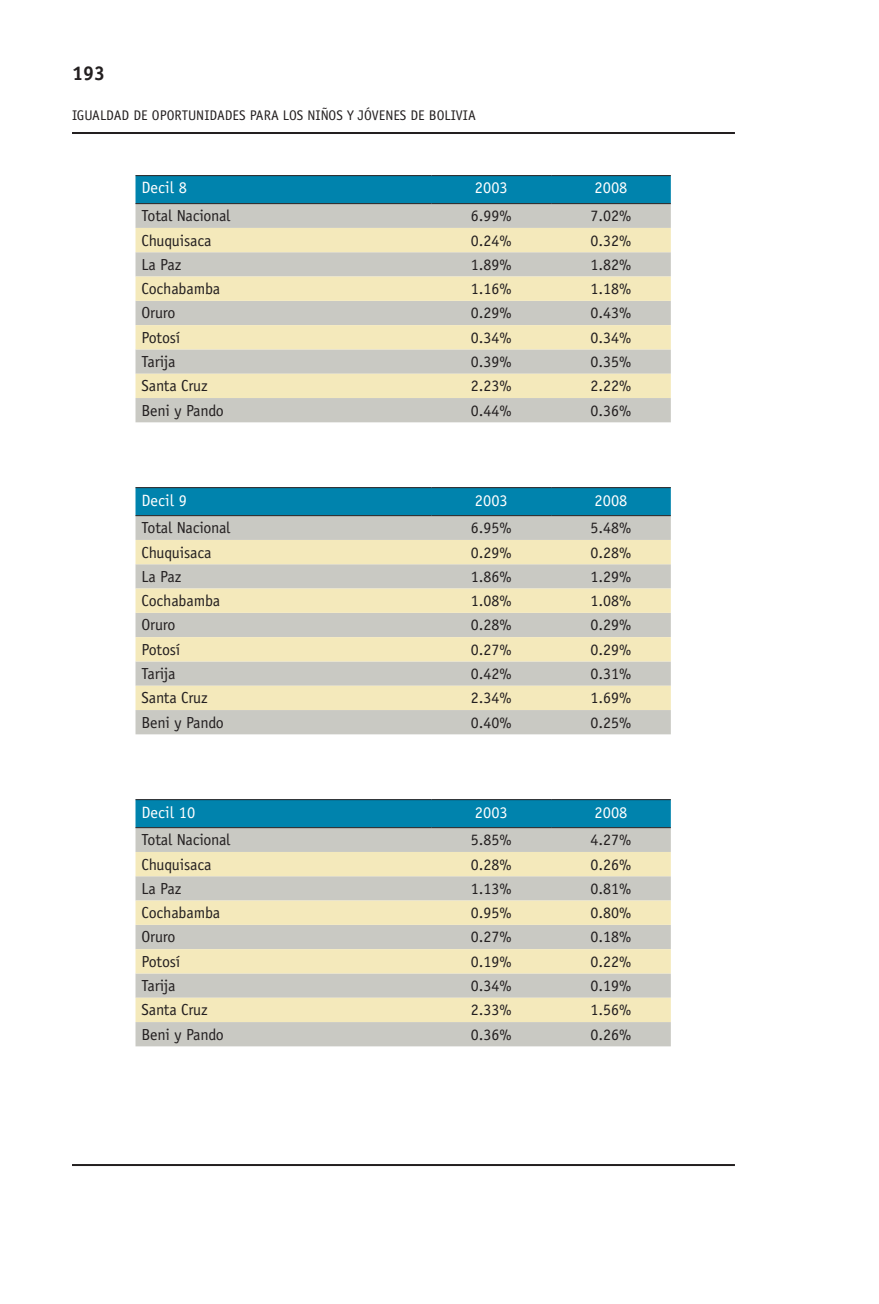
<style>
.page{position:relative;width:879px;height:1304px;background:#fff}
.page>*{position:absolute;margin:0;border:0;box-sizing:border-box;transform-origin:0 0}
.t1{font:700 20px "Officina Sans";color:#231f20}
.t2{font:700 20px "Officina Sans Std";color:#231f20}
.TABLA_TEXTO{font:16.4px "Officina Sans Std";color:#fff}
.TABLA_TEXTO-2{font:16px "Officina Sans Std";letter-spacing:-.01em;color:#231f20}
.t3{font:14px "Officina Sans Std";color:#231f20}
</style>
<div class="page">
<hr style="left:72px;top:1164px;width:663px;height:2px;background:#231f20">
<hr style="left:72px;top:132px;width:663px;height:2px;background:#231f20">
<div style="left:135px;top:176px;width:536px;height:27px;background:#0083ad"></div>
<div style="left:135px;top:204px;width:536px;height:218px;background:#c9c9c3"></div>
<svg style="left:135px;top:228px;width:536px;height:170px;background:#e1dbbe"></svg>
<hr style="left:135px;top:203px;width:296px;height:1px;background:#231f20">
<hr style="left:431px;top:203px;width:120px;height:1px;background:#231f20">
<hr style="left:551px;top:203px;width:120px;height:1px;background:#231f20">
<hr style="left:135px;top:175px;width:296px;height:1px;background:#231f20">
<hr style="left:431px;top:175px;width:120px;height:1px;background:#231f20">
<hr style="left:551px;top:175px;width:120px;height:1px;background:#231f20">
<div style="left:135px;top:488px;width:536px;height:27px;background:#0083ad"></div>
<div style="left:135px;top:516px;width:536px;height:218px;background:#c9c9c3"></div>
<svg style="left:135px;top:540px;width:536px;height:170px;background:#e1dbbe"></svg>
<hr style="left:135px;top:515px;width:296px;height:1px;background:#231f20">
<hr style="left:431px;top:515px;width:120px;height:1px;background:#231f20">
<hr style="left:551px;top:515px;width:120px;height:1px;background:#231f20">
<hr style="left:135px;top:487px;width:296px;height:1px;background:#231f20">
<hr style="left:431px;top:487px;width:120px;height:1px;background:#231f20">
<hr style="left:551px;top:487px;width:120px;height:1px;background:#231f20">
<div style="left:135px;top:800px;width:536px;height:27px;background:#0083ad"></div>
<div style="left:135px;top:828px;width:536px;height:218px;background:#c9c9c3"></div>
<svg style="left:135px;top:852px;width:536px;height:170px;background:#e1dbbe"></svg>
<hr style="left:135px;top:827px;width:296px;height:1px;background:#231f20">
<hr style="left:431px;top:827px;width:120px;height:1px;background:#231f20">
<hr style="left:551px;top:827px;width:120px;height:1px;background:#231f20">
<hr style="left:135px;top:799px;width:296px;height:1px;background:#231f20">
<hr style="left:431px;top:799px;width:120px;height:1px;background:#231f20">
<hr style="left:551px;top:799px;width:120px;height:1px;background:#231f20">
<p class="t1" style="left:72px;top:61px;width:35px">193</p>
<p class="t2" style="left:83px;top:61px;width:24px">36</p>
<p class="t3" style="left:72px;top:107px;width:405px">IGUALDAD DE OPORTUNIDADES PARA LOS NIÑOS Y JÓVENES DE BOLIVIA</p>
<p class="TABLA_TEXTO" style="left:141px;top:178px;width:47px">Decil 8</p>
<p class="TABLA_TEXTO" style="left:475px;top:178px;width:34px">2003</p>
<p class="TABLA_TEXTO" style="left:594px;top:178px;width:34px">2008</p>
<p class="TABLA_TEXTO-2" style="left:141px;top:206px;width:90px">Total Nacional</p>
<p class="TABLA_TEXTO-2" style="left:471px;top:206px;width:42px">6.99%</p>
<p class="TABLA_TEXTO-2" style="left:590px;top:206px;width:42px">7.02%</p>
<p class="TABLA_TEXTO-2" style="left:141px;top:231px;width:71px">Chuquisaca</p>
<p class="TABLA_TEXTO-2" style="left:471px;top:231px;width:42px">0.24%</p>
<p class="TABLA_TEXTO-2" style="left:590px;top:231px;width:42px">0.32%</p>
<p class="TABLA_TEXTO-2" style="left:141px;top:255px;width:41px">La Paz</p>
<p class="TABLA_TEXTO-2" style="left:471px;top:255px;width:42px">1.89%</p>
<p class="TABLA_TEXTO-2" style="left:590px;top:255px;width:42px">1.82%</p>
<p class="TABLA_TEXTO-2" style="left:141px;top:279px;width:80px">Cochabamba</p>
<p class="TABLA_TEXTO-2" style="left:471px;top:279px;width:42px">1.16%</p>
<p class="TABLA_TEXTO-2" style="left:590px;top:279px;width:42px">1.18%</p>
<p class="TABLA_TEXTO-2" style="left:141px;top:304px;width:36px">Oruro</p>
<p class="TABLA_TEXTO-2" style="left:471px;top:304px;width:42px">0.29%</p>
<p class="TABLA_TEXTO-2" style="left:590px;top:304px;width:42px">0.43%</p>
<p class="TABLA_TEXTO-2" style="left:141px;top:328px;width:40px">Potosí</p>
<p class="TABLA_TEXTO-2" style="left:471px;top:328px;width:42px">0.34%</p>
<p class="TABLA_TEXTO-2" style="left:590px;top:328px;width:42px">0.34%</p>
<p class="TABLA_TEXTO-2" style="left:141px;top:352px;width:36px">Tarija</p>
<p class="TABLA_TEXTO-2" style="left:471px;top:352px;width:42px">0.39%</p>
<p class="TABLA_TEXTO-2" style="left:590px;top:352px;width:42px">0.35%</p>
<p class="TABLA_TEXTO-2" style="left:141px;top:377px;width:68px">Santa Cruz</p>
<p class="TABLA_TEXTO-2" style="left:471px;top:377px;width:42px">2.23%</p>
<p class="TABLA_TEXTO-2" style="left:590px;top:377px;width:42px">2.22%</p>
<p class="TABLA_TEXTO-2" style="left:141px;top:401px;width:84px">Beni y Pando</p>
<p class="TABLA_TEXTO-2" style="left:471px;top:401px;width:42px">0.44%</p>
<p class="TABLA_TEXTO-2" style="left:590px;top:401px;width:42px">0.36%</p>
<p class="TABLA_TEXTO" style="left:141px;top:490px;width:47px">Decil 9</p>
<p class="TABLA_TEXTO" style="left:475px;top:490px;width:34px">2003</p>
<p class="TABLA_TEXTO" style="left:594px;top:490px;width:34px">2008</p>
<p class="TABLA_TEXTO-2" style="left:141px;top:518px;width:90px">Total Nacional</p>
<p class="TABLA_TEXTO-2" style="left:471px;top:518px;width:42px">6.95%</p>
<p class="TABLA_TEXTO-2" style="left:590px;top:518px;width:42px">5.48%</p>
<p class="TABLA_TEXTO-2" style="left:141px;top:543px;width:71px">Chuquisaca</p>
<p class="TABLA_TEXTO-2" style="left:471px;top:543px;width:42px">0.29%</p>
<p class="TABLA_TEXTO-2" style="left:590px;top:543px;width:42px">0.28%</p>
<p class="TABLA_TEXTO-2" style="left:141px;top:567px;width:41px">La Paz</p>
<p class="TABLA_TEXTO-2" style="left:471px;top:567px;width:42px">1.86%</p>
<p class="TABLA_TEXTO-2" style="left:590px;top:567px;width:42px">1.29%</p>
<p class="TABLA_TEXTO-2" style="left:141px;top:591px;width:80px">Cochabamba</p>
<p class="TABLA_TEXTO-2" style="left:471px;top:591px;width:42px">1.08%</p>
<p class="TABLA_TEXTO-2" style="left:590px;top:591px;width:42px">1.08%</p>
<p class="TABLA_TEXTO-2" style="left:141px;top:616px;width:36px">Oruro</p>
<p class="TABLA_TEXTO-2" style="left:471px;top:616px;width:42px">0.28%</p>
<p class="TABLA_TEXTO-2" style="left:590px;top:616px;width:42px">0.29%</p>
<p class="TABLA_TEXTO-2" style="left:141px;top:640px;width:40px">Potosí</p>
<p class="TABLA_TEXTO-2" style="left:471px;top:640px;width:42px">0.27%</p>
<p class="TABLA_TEXTO-2" style="left:590px;top:640px;width:42px">0.29%</p>
<p class="TABLA_TEXTO-2" style="left:141px;top:664px;width:36px">Tarija</p>
<p class="TABLA_TEXTO-2" style="left:471px;top:664px;width:42px">0.42%</p>
<p class="TABLA_TEXTO-2" style="left:590px;top:664px;width:42px">0.31%</p>
<p class="TABLA_TEXTO-2" style="left:141px;top:689px;width:68px">Santa Cruz</p>
<p class="TABLA_TEXTO-2" style="left:471px;top:689px;width:42px">2.34%</p>
<p class="TABLA_TEXTO-2" style="left:590px;top:689px;width:42px">1.69%</p>
<p class="TABLA_TEXTO-2" style="left:141px;top:713px;width:84px">Beni y Pando</p>
<p class="TABLA_TEXTO-2" style="left:471px;top:713px;width:42px">0.40%</p>
<p class="TABLA_TEXTO-2" style="left:590px;top:713px;width:42px">0.25%</p>
<p class="TABLA_TEXTO" style="left:141px;top:802px;width:55px">Decil 10</p>
<p class="TABLA_TEXTO" style="left:475px;top:802px;width:34px">2003</p>
<p class="TABLA_TEXTO" style="left:594px;top:802px;width:34px">2008</p>
<p class="TABLA_TEXTO-2" style="left:141px;top:830px;width:90px">Total Nacional</p>
<p class="TABLA_TEXTO-2" style="left:471px;top:830px;width:42px">5.85%</p>
<p class="TABLA_TEXTO-2" style="left:590px;top:830px;width:42px">4.27%</p>
<p class="TABLA_TEXTO-2" style="left:141px;top:855px;width:71px">Chuquisaca</p>
<p class="TABLA_TEXTO-2" style="left:471px;top:855px;width:42px">0.28%</p>
<p class="TABLA_TEXTO-2" style="left:590px;top:855px;width:42px">0.26%</p>
<p class="TABLA_TEXTO-2" style="left:141px;top:879px;width:41px">La Paz</p>
<p class="TABLA_TEXTO-2" style="left:471px;top:879px;width:42px">1.13%</p>
<p class="TABLA_TEXTO-2" style="left:590px;top:879px;width:42px">0.81%</p>
<p class="TABLA_TEXTO-2" style="left:141px;top:903px;width:80px">Cochabamba</p>
<p class="TABLA_TEXTO-2" style="left:471px;top:903px;width:42px">0.95%</p>
<p class="TABLA_TEXTO-2" style="left:590px;top:903px;width:42px">0.80%</p>
<p class="TABLA_TEXTO-2" style="left:141px;top:928px;width:36px">Oruro</p>
<p class="TABLA_TEXTO-2" style="left:471px;top:928px;width:42px">0.27%</p>
<p class="TABLA_TEXTO-2" style="left:590px;top:928px;width:42px">0.18%</p>
<p class="TABLA_TEXTO-2" style="left:141px;top:952px;width:40px">Potosí</p>
<p class="TABLA_TEXTO-2" style="left:471px;top:952px;width:42px">0.19%</p>
<p class="TABLA_TEXTO-2" style="left:590px;top:952px;width:42px">0.22%</p>
<p class="TABLA_TEXTO-2" style="left:141px;top:976px;width:36px">Tarija</p>
<p class="TABLA_TEXTO-2" style="left:471px;top:976px;width:42px">0.34%</p>
<p class="TABLA_TEXTO-2" style="left:590px;top:976px;width:42px">0.19%</p>
<p class="TABLA_TEXTO-2" style="left:141px;top:1001px;width:68px">Santa Cruz</p>
<p class="TABLA_TEXTO-2" style="left:471px;top:1001px;width:42px">2.33%</p>
<p class="TABLA_TEXTO-2" style="left:590px;top:1001px;width:42px">1.56%</p>
<p class="TABLA_TEXTO-2" style="left:141px;top:1025px;width:84px">Beni y Pando</p>
<p class="TABLA_TEXTO-2" style="left:471px;top:1025px;width:42px">0.36%</p>
<p class="TABLA_TEXTO-2" style="left:590px;top:1025px;width:42px">0.26%</p>
</div>
